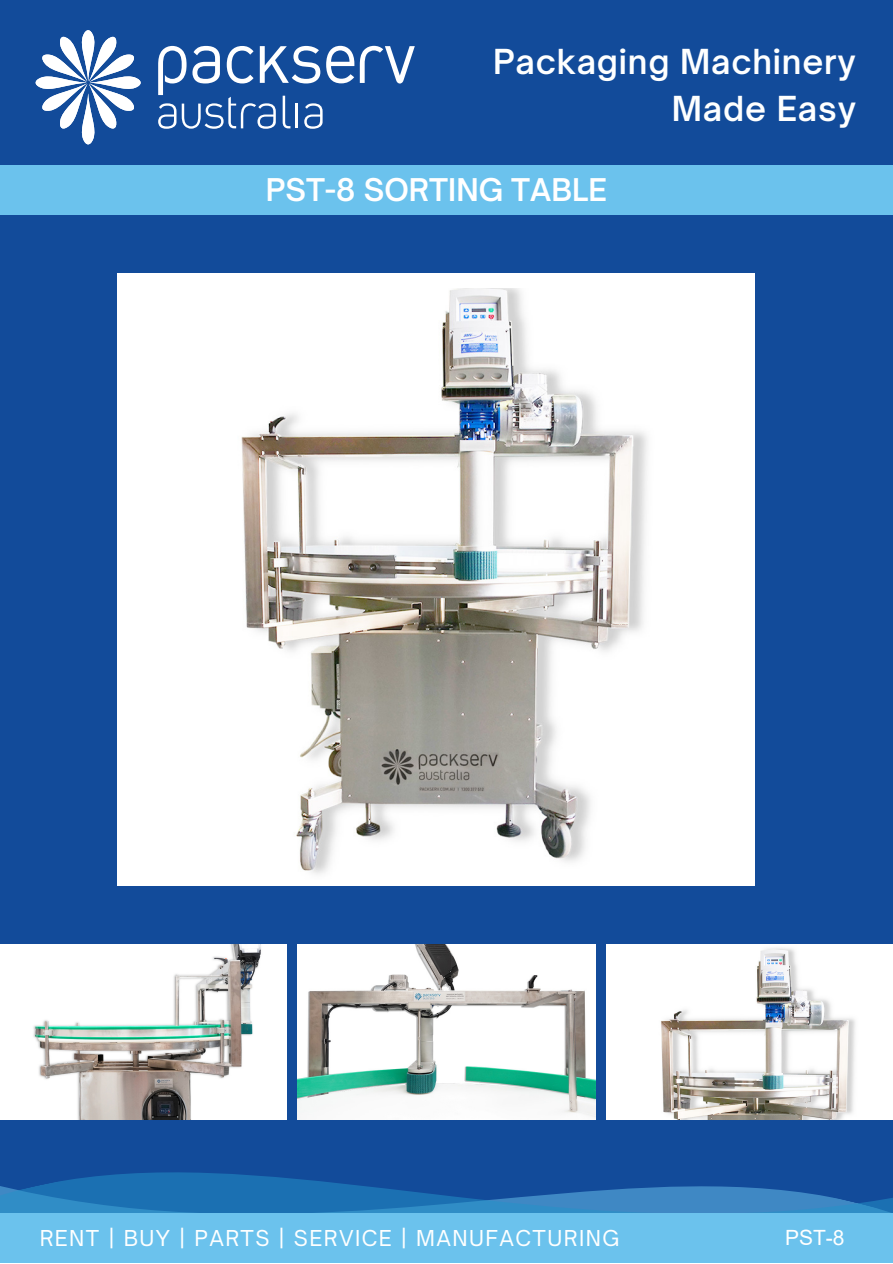
<style>
.page{position:relative;width:893px;height:1264px;background:#fff}
.page>*{position:absolute;margin:0;border:0;box-sizing:border-box;transform-origin:0 0}
.t1{font:600 33px/46px "Open Sauce One";letter-spacing:.025em;color:#feffff;text-align:right}
.t2{font:600 30px "Open Sauce One";color:#fff}
.t3{font:21px "Open Sauce One";letter-spacing:.07em;color:#feffff}
.t4{font:21px "Arial";color:#fff}
</style>
<div class="page">
<div style="left:0;top:0;width:892px;height:1262px;background:#124b9a"></div>
<svg style="left:0;top:947px;width:892px;height:266px"></svg>
<div style="left:0;top:1213px;width:892px;height:49px;background:#6bc2ed"></div>
<div style="left:0;top:165px;width:892px;height:49px;background:#6bc2ed"></div>
<div style="left:117px;top:273px;width:637px;height:612px;background:#fff"></div>
<img style="left:241px;top:288px;width:407px;height:586px">
<svg style="left:158px;top:46px;width:257px;height:83px"></svg>
<hr style="left:295px;top:104px;width:2px;height:24px;background:#fff">
<svg style="left:35px;top:30px;width:106px;height:115px"></svg>
<img style="left:0;top:944px;width:286px;height:175px">
<img style="left:297px;top:944px;width:298px;height:175px">
<img style="left:606px;top:944px;width:286px;height:175px">
<h1 class="t1" style="left:493px;top:39px;width:364px">Packaging Machinery<br>Made Easy</h1>
<h2 class="t2" style="left:266px;top:171px;width:343px">PST-8 SORTING TABLE</h2>
<p class="t3" style="left:40px;top:1225px;width:581px">RENT | BUY | PARTS | SERVICE | MANUFACTURING</p>
<p class="t4" style="left:785px;top:1223px;width:61px">PST-8</p>
</div>
